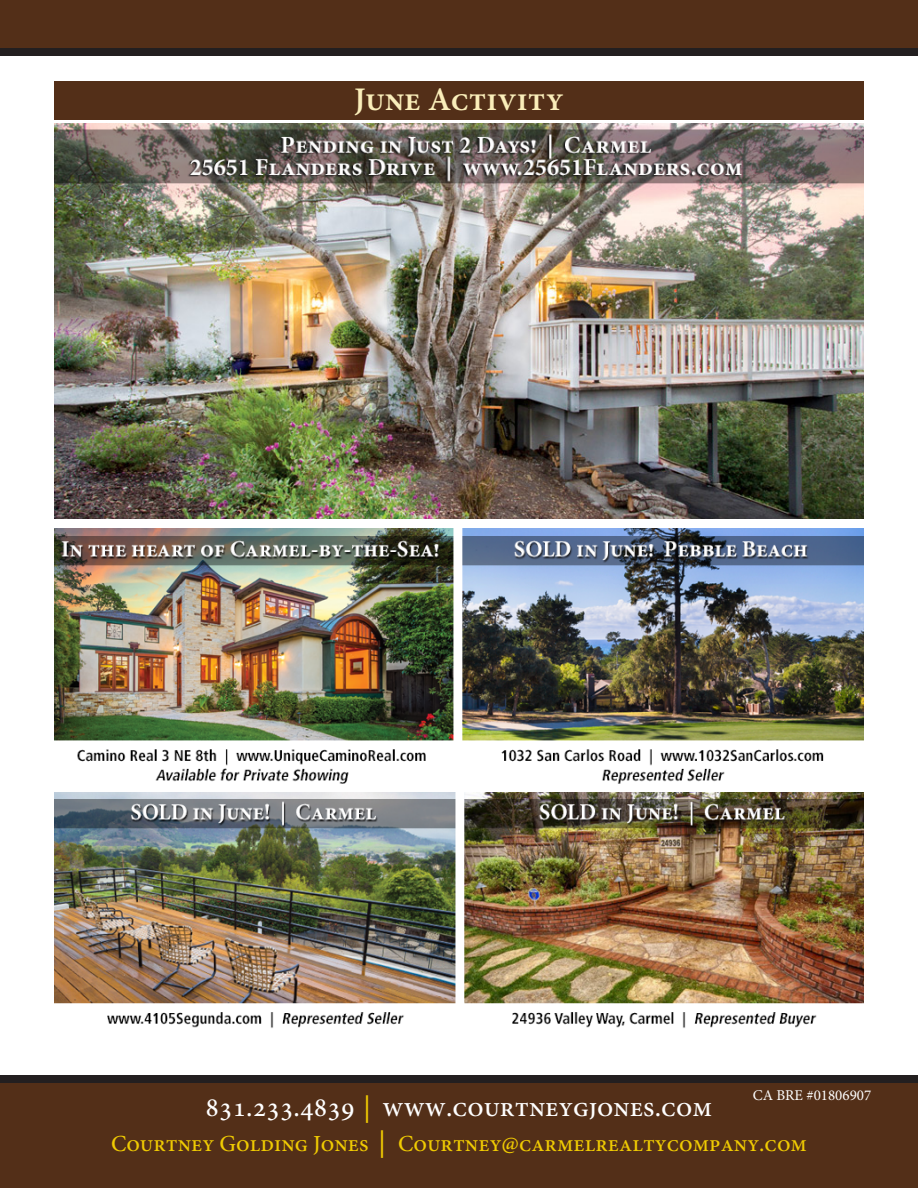
<style>
.page{position:relative;width:918px;height:1188px;background:#fff}
.page>*{position:absolute;margin:0;border:0;box-sizing:border-box;transform-origin:0 0}
.t1{font:600 33px "Minion Pro";color:#faeeba}
.t2{font:500 27.6px "Minion Pro";color:#fff}
.t3{font:500 23.1px "Minion Pro";color:#f0cb02}
.t4{font:15px "Minion Pro";color:#fff}
.s1{color:#f0cb02}
.s2{font-size:27.6px}
</style>
<div class="page">
<img style="left:54px;top:528px;width:810px;height:500px">
<div style="left:0;top:1076px;width:918px;height:50px;background:#231f20"></div>
<div style="left:0;top:1084px;width:918px;height:104px;background:#532f18"></div>
<div style="left:0;top:39px;width:918px;height:16px;background:#231f20"></div>
<div style="left:0;top:0;width:918px;height:47px;background:#532f18"></div>
<img style="left:54px;top:124px;width:810px;height:394px">
<div style="left:54px;top:81px;width:810px;height:38px;background:#532f18"></div>
<h1 class="t1" style="left:354px;top:76px;width:211px">June Activity</h1>
<p class="t4" style="left:753px;top:1085px;width:120px">CA BRE #01806907</p>
<p class="t2" style="left:205px;top:1088px;width:508px">831.233.4839 <span class="s1">|</span> www.courtneygjones.com</p>
<p class="t3" style="left:111px;top:1128px;width:698px">Courtney Golding Jones <span class="s2">|</span> Courtney@carmelrealtycompany.com</p>
</div>
